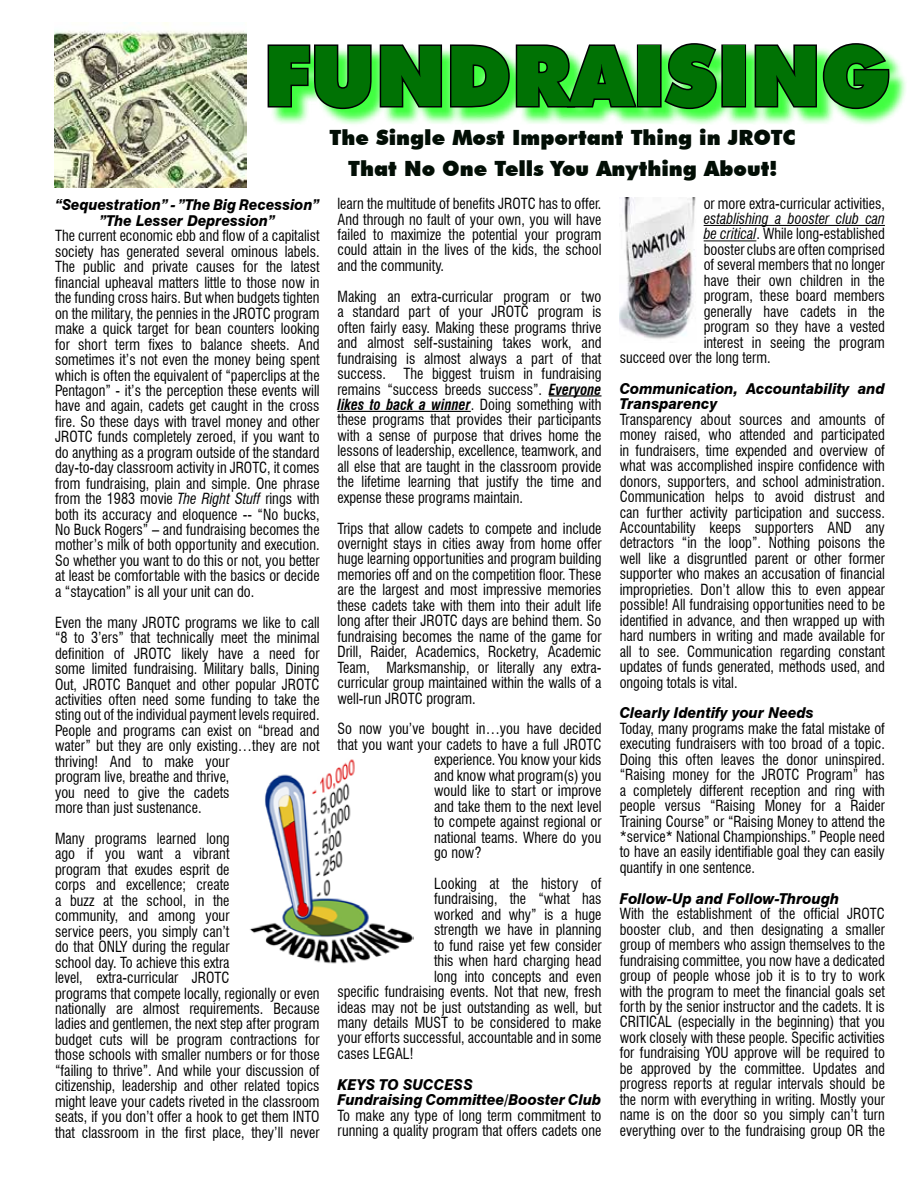
<style>
.page{position:relative;width:918px;height:1188px;background:#fff}
.page>*{position:absolute;margin:0;border:0;box-sizing:border-box;transform-origin:0 0}
.t1{font:900 84px "Futura BT";color:#007204}
.t2{font:900 21px/32px "Futura BT";color:#020e05;text-align:center}
.t3{font:condensed 15px/15.5px "Swiss 721 BT";color:#000;text-align:justify;scale:.95 1}
.t4{font:italic 800 15px/15.5px "Swiss 721 BT";color:#000;scale:.95 1}
.t5{font:italic 800 15px/16px "Swiss 721 BT";color:#000;text-align:center;scale:.93 1}
.t6{font:italic condensed 15px "Swiss 721 BT";color:#000;scale:.95 1}
.s1{font-style:italic}
.s2{font-weight:700;font-style:italic}
</style>
<div class="page">
<hr style="left:549px;top:395px;width:53px;height:2px;background:#000">
<hr style="left:338px;top:411px;width:133px;height:1px;background:#000">
<hr style="left:704px;top:225px;width:181px;height:1px;background:#000">
<hr style="left:704px;top:241px;width:52px;height:1px;background:#000">
<div style="left:270px;top:45px;width:638px;height:82px;background:#0f0;opacity:.75"></div>
<svg style="left:267px;top:44px;width:372px;height:67px;background:#68cb69"></svg>
<div style="left:637px;top:44px;width:25px;height:64px;border:3px solid #000003"></div>
<svg style="left:662px;top:43px;width:56px;height:68px;background:#63c964"></svg>
<div style="left:721px;top:44px;width:25px;height:64px;border:3px solid #000003"></div>
<svg style="left:753px;top:43px;width:138px;height:68px;background:#66c967"></svg>
<img style="left:620px;top:198px;width:76px;height:142px">
<img style="left:54px;top:23px;width:192px;height:164px">
<img style="left:250px;top:759px;width:164px;height:205px">
<h1 class="t1" style="left:264px;top:25px;width:628px">FUNDRAISING</h1>
<h2 class="t2" style="left:330px;top:121px;width:468px">The Single Most Important Thing in JROTC<br>That No One Tells You Anything About!</h2>
<p class="t5" style="left:55px;top:197px;width:286px">“Sequestration” - ”The Big Recession” ”The Lesser Depression”</p>
<p class="t3" style="left:55px;top:228px;width:280px">The current economic ebb and flow of a capitalist society has generated several ominous labels.<br>The public and private causes for the latest financial upheaval matters little to those now in the funding cross hairs. But when budgets tighten on the military, the pennies in the JROTC program make a quick target for bean counters looking for short term fixes to balance sheets. And sometimes it’s not even the money being spent which is often the equivalent of “paperclips at the Pentagon” - it’s the perception these events will have and again, cadets get caught in the cross fire. So these days with travel money and other JROTC funds completely zeroed, if you want to do anything as a program outside of the standard day-to-day classroom activity in JROTC, it comes from fundraising, plain and simple. One phrase from the 1983 movie <span class="s1">The Right Stuff</span> rings with both its accuracy and eloquence -- “No bucks, No Buck Rogers” – and fundraising becomes the mother’s milk of both opportunity and execution.<br>So whether you want to do this or not, you better at least be comfortable with the basics or decide a “staycation” is all your unit can do.</p>
<p class="t3" style="left:55px;top:615px;width:280px;text-align:left">Even the many JROTC programs we like to call “8 to 3’ers” that technically meet the minimal definition of JROTC likely have a need for some limited fundraising. Military balls, Dining Out, JROTC Banquet and other popular JROTC activities often need some funding to take the sting out of the individual payment levels required.<br>People and programs can exist on “bread and water” but they are only existing…they are not thriving! And to make your<br>program live, breathe and thrive,<br>you need to give the cadets<br>more than just sustenance.</p>
<p class="t3" style="left:55px;top:831px;width:280px;text-align:left">Many programs learned long<br>ago if you want a vibrant<br>program that exudes esprit de<br>corps and excellence; create<br>a buzz at the school, in the<br>community, and among your<br>service peers, you simply can’t<br>do that ONLY during the regular<br>school day. To achieve this extra<br>level, extra-curricular JROTC<br>programs that compete locally, regionally or even nationally are almost requirements. Because ladies and gentlemen, the next step after program budget cuts will be program contractions for those schools with smaller numbers or for those “failing to thrive”. And while your discussion of citizenship, leadership and other related topics might leave your cadets riveted in the classroom seats, if you don’t offer a hook to get them INTO that classroom in the first place, they’ll never</p>
<p class="t3" style="left:338px;top:196px;width:279px">learn the multitude of benefits JROTC has to offer.<br>And through no fault of your own, you will have failed to maximize the potential your program could attain in the lives of the kids, the school and the community.</p>
<p class="t3" style="left:338px;top:289px;width:279px">Making an extra-curricular program or two a standard part of your JROTC program is often fairly easy. Making these programs thrive and almost self-sustaining takes work, and fundraising is almost always a part of that success. The biggest truism in fundraising remains “success breeds success”. <span class="s2">Everyone likes to back a winner</span>. Doing something with these programs that provides their participants with a sense of purpose that drives home the lessons of leadership, excellence, teamwork, and all else that are taught in the classroom provide the lifetime learning that justify the time and expense these programs maintain.</p>
<p class="t3" style="left:338px;top:520px;width:279px">Trips that allow cadets to compete and include overnight stays in cities away from home offer huge learning opportunities and program building memories off and on the competition floor. These are the largest and most impressive memories these cadets take with them into their adult life long after their JROTC days are behind them. So fundraising becomes the name of the game for Drill, Raider, Academics, Rocketry, Academic Team, Marksmanship, or literally any extra&shy;curricular group maintained within the walls of a well-run JROTC program.</p>
<p class="t3" style="left:338px;top:721px;width:279px">So now you’ve bought in…you have decided</p>
<p class="t3" style="left:338px;top:737px;width:279px">that you want your cadets to have a full JROTC</p>
<p class="t3" style="left:434px;top:752px;width:178px">experience. You know your kids</p>
<p class="t3" style="left:434px;top:768px;width:178px">and know what program(s) you</p>
<p class="t3" style="left:434px;top:783px;width:178px">would like to start or improve</p>
<p class="t3" style="left:434px;top:798px;width:178px">and take them to the next level</p>
<p class="t3" style="left:434px;top:814px;width:178px">to compete against regional or</p>
<p class="t3" style="left:434px;top:829px;width:178px">national teams. Where do you</p>
<p class="t3" style="left:434px;top:845px;width:51px">go now?</p>
<p class="t3" style="left:434px;top:876px;width:178px">Looking at the history of</p>
<p class="t3" style="left:434px;top:891px;width:178px">fundraising, the “what has</p>
<p class="t3" style="left:434px;top:907px;width:178px">worked and why” is a huge</p>
<p class="t3" style="left:434px;top:922px;width:178px">strength we have in planning</p>
<p class="t3" style="left:434px;top:938px;width:178px">to fund raise yet few consider</p>
<p class="t3" style="left:434px;top:953px;width:178px">this when hard charging head</p>
<p class="t3" style="left:434px;top:968px;width:178px">long into concepts and even</p>
<p class="t3" style="left:338px;top:984px;width:279px">specific fundraising events. Not that new, fresh</p>
<p class="t3" style="left:338px;top:999px;width:279px">ideas may not be just outstanding as well, but</p>
<p class="t3" style="left:338px;top:1015px;width:279px">many details MUST to be considered to make</p>
<p class="t3" style="left:338px;top:1030px;width:279px">your efforts successful, accountable and in some</p>
<p class="t3" style="left:338px;top:1046px;width:81px">cases LEGAL!</p>
<p class="t4" style="left:338px;top:1077px;width:279px">KEYS TO SUCCESS<br>Fundraising Committee/Booster Club</p>
<p class="t3" style="left:338px;top:1107px;width:279px">To make any type of long term commitment to running a quality program that offers cadets one</p>
<p class="t3" style="left:704px;top:195px;width:192px">or more extra-curricular activities,</p>
<p class="t6" style="left:704px;top:210px;width:192px">establishing a booster club can</p>
<p class="t3" style="left:704px;top:226px;width:192px"><span class="s1">be critical</span>. While long-established</p>
<p class="t3" style="left:704px;top:242px;width:192px">booster clubs are often comprised</p>
<p class="t3" style="left:704px;top:257px;width:192px">of several members that no longer</p>
<p class="t3" style="left:704px;top:273px;width:192px">have their own children in the</p>
<p class="t3" style="left:704px;top:288px;width:192px">program, these board members</p>
<p class="t3" style="left:704px;top:304px;width:192px">generally have cadets in the</p>
<p class="t3" style="left:704px;top:319px;width:192px">program so they have a vested</p>
<p class="t3" style="left:704px;top:334px;width:192px">interest in seeing the program</p>
<p class="t3" style="left:620px;top:350px;width:160px">succeed over the long term.</p>
<p class="t4" style="left:620px;top:381px;width:281px">Communication, Accountability and<br>Transparency</p>
<p class="t3" style="left:620px;top:412px;width:281px">Transparency about sources and amounts of money raised, who attended and participated in fundraisers, time expended and overview of what was accomplished inspire confidence with donors, supporters, and school administration.<br>Communication helps to avoid distrust and can further activity participation and success.<br>Accountability keeps supporters AND any detractors “in the loop”. Nothing poisons the well like a disgruntled parent or other former supporter who makes an accusation of financial improprieties. Don’t allow this to even appear possible! All fundraising opportunities need to be identified in advance, and then wrapped up with hard numbers in writing and made available for all to see. Communication regarding constant updates of funds generated, methods used, and ongoing totals is vital.</p>
<p class="t4" style="left:620px;top:705px;width:206px">Clearly Identify your Needs</p>
<p class="t3" style="left:620px;top:721px;width:281px">Today, many programs make the fatal mistake of executing fundraisers with too broad of a topic.<br>Doing this often leaves the donor uninspired. “Raising money for the JROTC Program” has a completely different reception and ring with people versus “Raising Money for a Raider Training Course” or “Raising Money to attend the *service* National Championships.” People need to have an easily identifiable goal they can easily quantify in one sentence.</p>
<p class="t4" style="left:620px;top:891px;width:233px">Follow-Up and Follow-Through</p>
<p class="t3" style="left:620px;top:906px;width:281px">With the establishment of the official JROTC booster club, and then designating a smaller group of members who assign themselves to the fundraising committee, you now have a dedicated group of people whose job it is to try to work with the program to meet the financial goals set forth by the senior instructor and the cadets. It is CRITICAL (especially in the beginning) that you work closely with these people. Specific activities for fundraising YOU approve will be required to be approved by the committee. Updates and progress reports at regular intervals should be the norm with everything in writing. Mostly your name is on the door so you simply can’t turn everything over to the fundraising group OR the</p>
</div>
